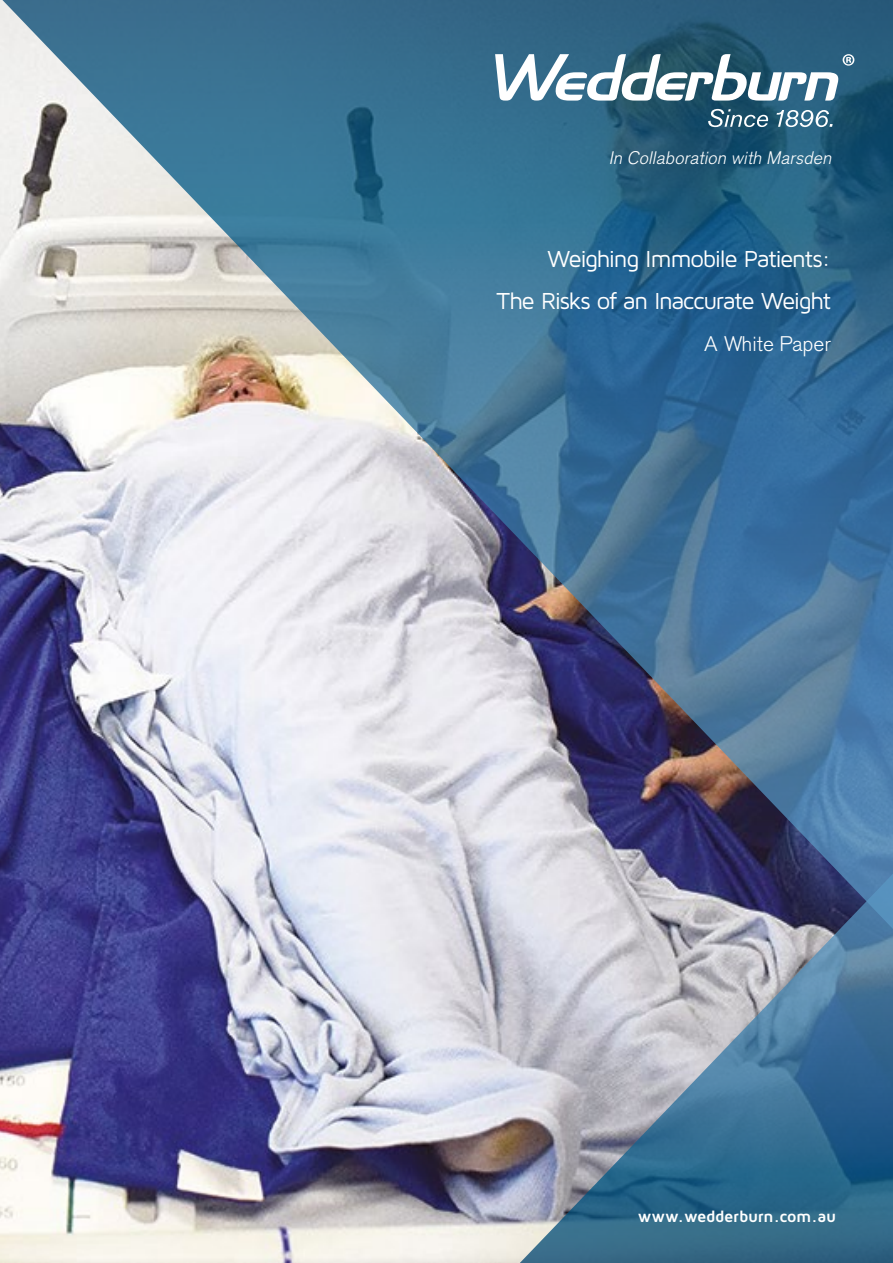
<style>
.page{position:relative;width:893px;height:1263px;background:#fff}
.page>*{position:absolute;margin:0;border:0;box-sizing:border-box;transform-origin:0 0}
.t1{font:24px/42px "Maven Pro";letter-spacing:-.055em;color:#fff;text-align:right}
.t2{font:300 21px "Akzidenz Grotesk Pro";color:#fff}
.t3{font:italic 300 18px "Akzidenz Grotesk Pro";color:#fff}
.t4{font:700 16.5px "Maven Pro";letter-spacing:-.02em;color:#fff}
</style>
<div class="page">
<img style="left:0;top:0;width:520px;height:1263px">
<svg style="left:520px;top:929px;width:373px;height:334px;background:#6f8ea6"></svg>
<img style="left:2px;top:0;width:891px;height:929px">
<svg style="left:495px;top:54px;width:359px;height:48px"></svg>
<svg style="left:708px;top:109px;width:60px;height:18px"></svg>
<svg style="left:776px;top:110px;width:57px;height:17px"></svg>
<p class="t3" style="left:609px;top:146px;width:229px">In Collaboration with Marsden</p>
<p class="t1" style="left:497px;top:237px;width:336px">Weighing Immobile Patients:<br>The Risks of an Inaccurate Weight</p>
<p class="t2" style="left:704px;top:330px;width:128px">A White Paper</p>
<p class="t4" style="left:638px;top:1206px;width:200px">www.wedderburn.com.au</p>
</div>
